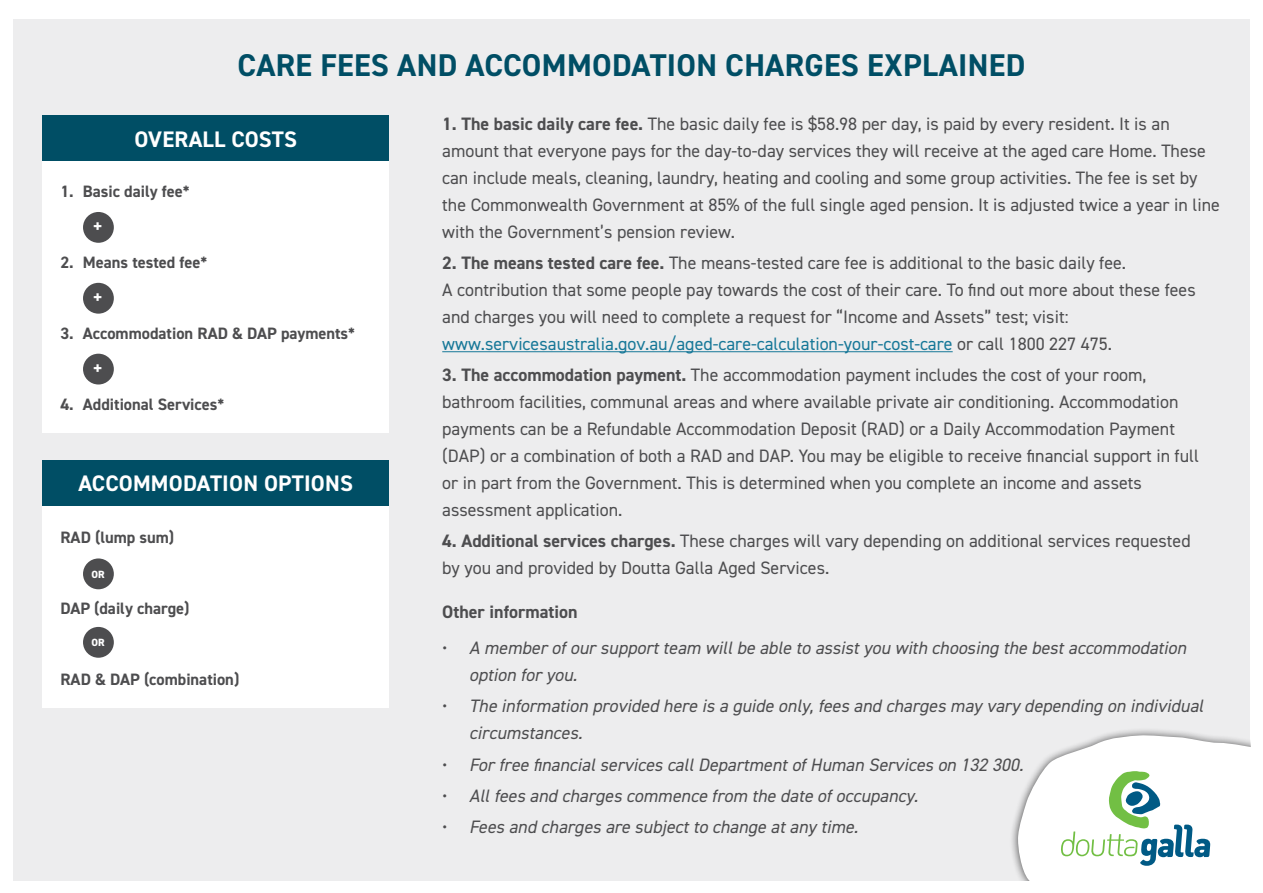
<style>
.page{position:relative;width:1263px;height:893px;background:#fff}
.page>*{position:absolute;margin:0;border:0;box-sizing:border-box;transform-origin:0 0}
.t1{font:700 31.5px "DIN2014";letter-spacing:.01em;color:#004e65}
.t2{font:700 22.5px "DIN2014";letter-spacing:.01em;color:#fff}
.t3{font:700 19.5px "DIN2014";color:#fff}
.t4{font:18px/27px "DIN2014";color:#4d4d4f}
.t5{font:italic 18px/27px "DIN2014";color:#4d4d4f}
.t6{font:700 18px "DIN2014";color:#4d4d4f}
.t7{font:700 16.5px "DIN2014";color:#4d4d4f}
.t8{font:800 10.5px "DIN2014";color:#fff}
.s1{font-weight:700}
.s2{color:#177898}
.s3{font-style:normal}
</style>
<div class="page">
<div style="left:13px;top:19px;width:1237px;height:861px;background:#ededee"></div>
<div style="left:43px;top:161px;width:346px;height:271px;background:#fff"></div>
<div style="left:43px;top:505px;width:346px;height:203px;background:#fff"></div>
<div style="left:43px;top:116px;width:346px;height:45px;background:#004e65"></div>
<div style="left:43px;top:460px;width:346px;height:45px;background:#004e65"></div>
<hr style="left:442px;top:351px;width:511px;height:1px;background:#177898">
<div style="left:83px;top:212px;width:31px;height:31px;background:#4d4d4f;border-radius:50%"></div>
<div style="left:83px;top:558px;width:31px;height:31px;background:#4d4d4f;border-radius:50%"></div>
<div style="left:83px;top:627px;width:31px;height:31px;background:#4d4d4f;border-radius:50%"></div>
<div style="left:83px;top:283px;width:31px;height:31px;background:#4d4d4f;border-radius:50%"></div>
<div style="left:83px;top:354px;width:31px;height:30px;background:#4d4d4f;border-radius:50%"></div>
<div style="left:1010px;top:728px;width:240px;height:152px;background:#000;opacity:.65"></div>
<svg style="left:1017px;top:735px;width:233px;height:145px;background:#e8f0ed"></svg>
<h1 class="t1" style="left:238px;top:44px;width:789px">CARE FEES AND ACCOMMODATION CHARGES EXPLAINED</h1>
<p class="t2" style="left:134px;top:124px;width:164px">OVERALL COSTS</p>
<p class="t7" style="left:60px;top:181px;width:131px">1. Basic daily fee*</p>
<p class="t3" style="left:93px;top:214px;width:12px">+</p>
<p class="t7" style="left:60px;top:252px;width:149px">2. Means tested fee*</p>
<p class="t3" style="left:93px;top:285px;width:12px">+</p>
<p class="t7" style="left:60px;top:323px;width:296px">3. Accommodation RAD &amp; DAP payments*</p>
<p class="t3" style="left:93px;top:355px;width:12px">+</p>
<p class="t7" style="left:60px;top:394px;width:166px">4. Additional Services*</p>
<p class="t2" style="left:78px;top:469px;width:276px">ACCOMMODATION OPTIONS</p>
<p class="t7" style="left:60px;top:526px;width:115px">RAD (lump sum)</p>
<p class="t8" style="left:91px;top:567px;width:15px">OR</p>
<p class="t7" style="left:60px;top:597px;width:131px">DAP (daily charge)</p>
<p class="t8" style="left:91px;top:636px;width:15px">OR</p>
<p class="t7" style="left:60px;top:668px;width:180px">RAD &amp; DAP (combination)</p>
<p class="t4" style="left:442px;top:110px;width:779px"><span class="s1">1. The basic daily care fee.</span> The basic daily fee is $58.98 per day, is paid by every resident. It is an amount that everyone pays for the day-to-day services they will receive at the aged care Home. These can include meals, cleaning, laundry, heating and cooling and some group activities. The fee is set by the Commonwealth Government at 85% of the full single aged pension. It is adjusted twice a year in line with the Government’s pension review.</p>
<p class="t4" style="left:442px;top:249px;width:755px"><span class="s1">2. The means tested care fee.</span> The means-tested care fee is additional to the basic daily fee.<br>A contribution that some people pay towards the cost of their care. To find out more about these fees and charges you will need to complete a request for “Income and Assets” test; visit: <span class="s2">www.servicesaustralia.gov.au/aged-care-calculation-your-cost-care</span> or call 1800 227 475.</p>
<p class="t4" style="left:442px;top:361px;width:758px"><span class="s1">3. The accommodation payment.</span> The accommodation payment includes the cost of your room, bathroom facilities, communal areas and where available private air conditioning. Accommodation payments can be a Refundable Accommodation Deposit (RAD) or a Daily Accommodation Payment (DAP) or a combination of both a RAD and DAP. You may be eligible to receive financial support in full or in part from the Government. This is determined when you complete an income and assets assessment application.</p>
<p class="t4" style="left:442px;top:527px;width:750px"><span class="s1">4. Additional services charges.</span> These charges will vary depending on additional services requested by you and provided by Doutta Galla Aged Services.</p>
<p class="t6" style="left:442px;top:600px;width:137px">Other information</p>
<p class="t5" style="left:469px;top:634px;width:723px;text-indent:-27px"><span class="s3">•</span> A memberofoursupportteam willbe able to assistyou with choosing the bestaccommodation option foryou.</p>
<p class="t5" style="left:469px;top:692px;width:740px;text-indent:-27px"><span class="s3">•</span> The information provided here is a guide only,fees and charges may vary depending on individual circumstances.</p>
<p class="t5" style="left:442px;top:750px;width:587px"><span class="s3">•</span> Forfree financialservices callDepartmentofHuman Services on 132 300.</p>
<p class="t5" style="left:442px;top:782px;width:482px"><span class="s3">•</span> Allfees and charges commence from the date ofoccupancy.</p>
<p class="t5" style="left:442px;top:813px;width:422px"><span class="s3">•</span> Fees and charges are subjectto change atany time.</p>
</div>
